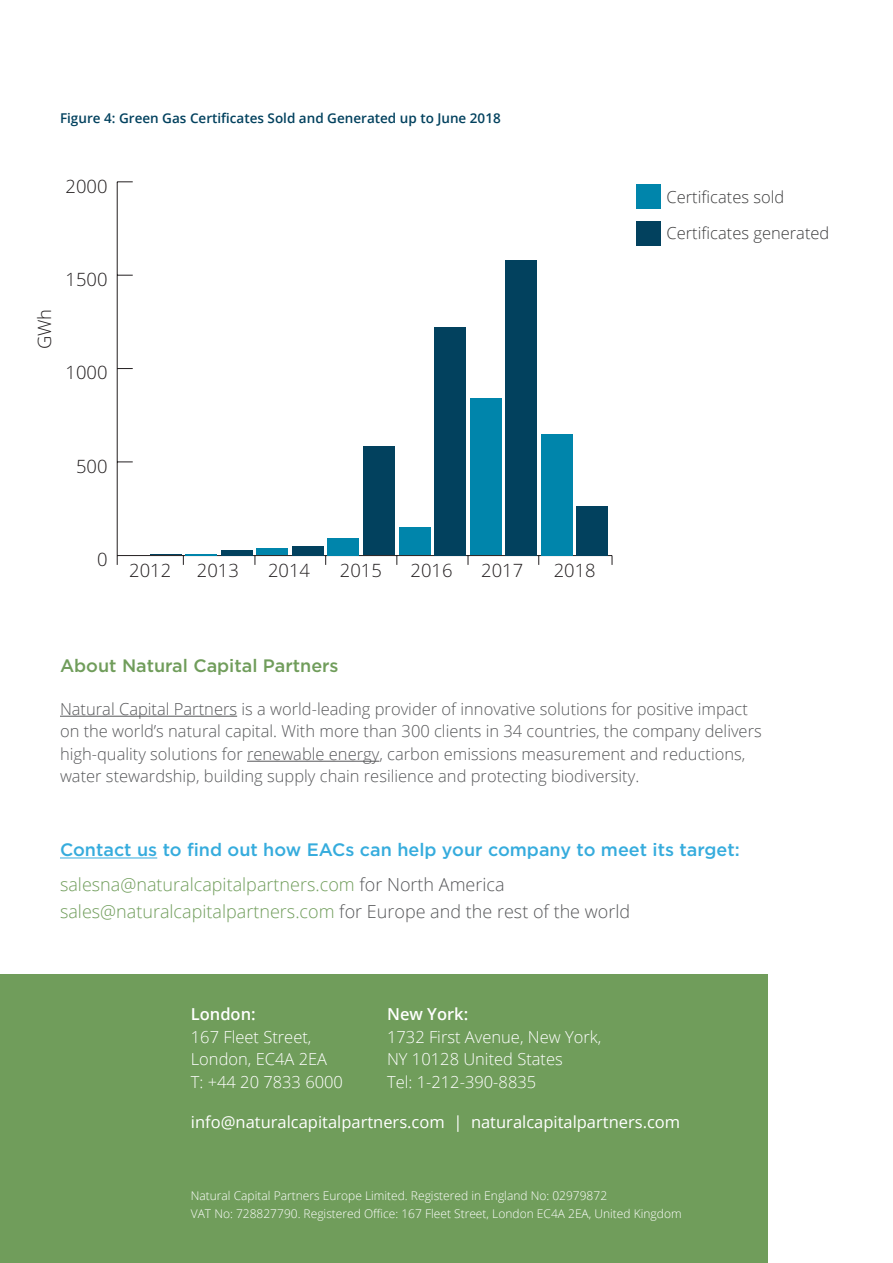
<style>
.page{position:relative;width:893px;height:1263px;background:#fff}
.page>*{position:absolute;margin:0;border:0;box-sizing:border-box;transform-origin:0 0}
.t1{font:300 18.45px "Open Sans";color:#231f20}
.Body_text{font:300 18px/27px "Open Sans";color:#709d5b}
.Body_text-2{font:500 18px "Gotham";color:#36acdd}
.t2{font:500 18px "Gotham";color:#709d5b}
.Body_text-3{font:300 16.5px/22.5px "Open Sans";color:#57585a}
.Body_text-4{font:300 16.5px/22.5px "Open Sans";color:#fff}
.Body_text-5{font:16.5px "Open Sans";color:#fff}
.t3{font:300 16.5px "Open Sans";color:#3e3e3f}
.t4{font:600 13.5px "Open Sans";color:#02415e}
.Body_text-6{font:300 12px/18px "Open Sans";color:#fff}
.s1{color:#57585a}
.s2{font-weight:600}
</style>
<div class="page">
<hr style="left:60px;top:716px;width:177px;height:1px;background:#57585a">
<hr style="left:247px;top:761px;width:132px;height:1px;background:#57585a">
<hr style="left:60px;top:858px;width:97px;height:1px;background:#36acdd">
<div style="left:0;top:974px;width:768px;height:289px;background:#709d5b"></div>
<hr style="left:117px;top:555px;width:495px;height:1px;background:#231f20">
<hr style="left:117px;top:182px;width:1px;height:373px;background:#231f20">
<svg style="left:118px;top:462px;width:15px;height:1px"></svg>
<svg style="left:118px;top:368px;width:15px;height:1px"></svg>
<svg style="left:118px;top:275px;width:15px;height:1px"></svg>
<svg style="left:118px;top:182px;width:15px;height:1px"></svg>
<div style="left:363px;top:446px;width:32px;height:109px;background:#02415e"></div>
<div style="left:576px;top:506px;width:32px;height:49px;background:#02415e"></div>
<div style="left:327px;top:538px;width:32px;height:17px;background:#0085ab"></div>
<div style="left:541px;top:434px;width:32px;height:121px;background:#0085ab"></div>
<div style="left:292px;top:546px;width:32px;height:9px;background:#02415e"></div>
<div style="left:505px;top:260px;width:32px;height:295px;background:#02415e"></div>
<div style="left:256px;top:549px;width:32px;height:6px;background:#0085ab"></div>
<div style="left:470px;top:399px;width:32px;height:156px;background:#0085ab"></div>
<div style="left:221px;top:550px;width:32px;height:5px;background:#02415e"></div>
<div style="left:434px;top:327px;width:32px;height:228px;background:#02415e"></div>
<hr style="left:186px;top:554px;width:31px;height:1px;background:#0085ab">
<div style="left:399px;top:528px;width:32px;height:27px;background:#0085ab"></div>
<hr style="left:150px;top:554px;width:32px;height:1px;background:#02415e">
<div style="left:637px;top:184px;width:24px;height:24px;background:#0085ab"></div>
<div style="left:637px;top:222px;width:24px;height:24px;background:#02415e"></div>
<p class="t4" style="left:60px;top:109px;width:442px">Figure 4: Green Gas Certificates Sold and Generated up to June 2018</p>
<p class="t1" style="left:66px;top:173px;width:44px">2000</p>
<p class="t1" style="left:32px;top:349px;width:42px;rotate:-90deg">GWh</p>
<p class="t1" style="left:66px;top:267px;width:44px">1500</p>
<p class="t1" style="left:66px;top:360px;width:44px">1000</p>
<p class="t1" style="left:76px;top:453px;width:33px">500</p>
<p class="t1" style="left:97px;top:547px;width:12px">0</p>
<p class="t1" style="left:129px;top:558px;width:44px">2012</p>
<p class="t1" style="left:197px;top:558px;width:44px">2013</p>
<p class="t1" style="left:268px;top:558px;width:44px">2014</p>
<p class="t1" style="left:340px;top:558px;width:44px">2015</p>
<p class="t1" style="left:411px;top:558px;width:44px">2016</p>
<p class="t1" style="left:481px;top:558px;width:44px">2017</p>
<p class="t1" style="left:554px;top:558px;width:44px">2018</p>
<p class="t3" style="left:666px;top:186px;width:119px">Certificates sold</p>
<p class="t3" style="left:666px;top:222px;width:164px">Certificates generated</p>
<p class="t2" style="left:60px;top:656px;width:280px">About Natural Capital Partners</p>
<p class="Body_text-3" style="left:60px;top:697px;width:703px">Natural Capital Partners is a world-leading provider of innovative solutions for positive impact on the world’s natural capital. With more than 300 clients in 34 countries, the company delivers high-quality solutions for renewable energy, carbon emissions measurement and reductions, water stewardship, building supply chain resilience and protecting biodiversity.</p>
<p class="Body_text-2" style="left:60px;top:839px;width:681px">Contact us to find out how EACs can help your company to meet its target:</p>
<p class="Body_text" style="left:60px;top:870px;width:572px">salesna@naturalcapitalpartners.com <span class="s1">for North America </span>sales@naturalcapitalpartners.com <span class="s1">for Europe and the rest of the world</span></p>
<p class="Body_text-4" style="left:191px;top:1003px;width:154px"><span class="s2">London:<br></span>167 Fleet Street,<br>London, EC4A 2EA<br>T: +44 20 7833 6000</p>
<p class="Body_text-4" style="left:387px;top:1003px;width:216px"><span class="s2">New York:<br></span>1732 First Avenue, New York,<br>NY 10128 United States<br>Tel: 1-212-390-8835</p>
<p class="Body_text-5" style="left:191px;top:1111px;width:491px">info@naturalcapitalpartners.com | naturalcapitalpartners.com</p>
<p class="Body_text-6" style="left:191px;top:1186px;width:492px">Natural Capital Partners Europe Limited. Registered in England No: 02979872<br>VAT No: 728827790. Registered Office: 167 Fleet Street, London EC4A 2EA, United Kingdom</p>
</div>
